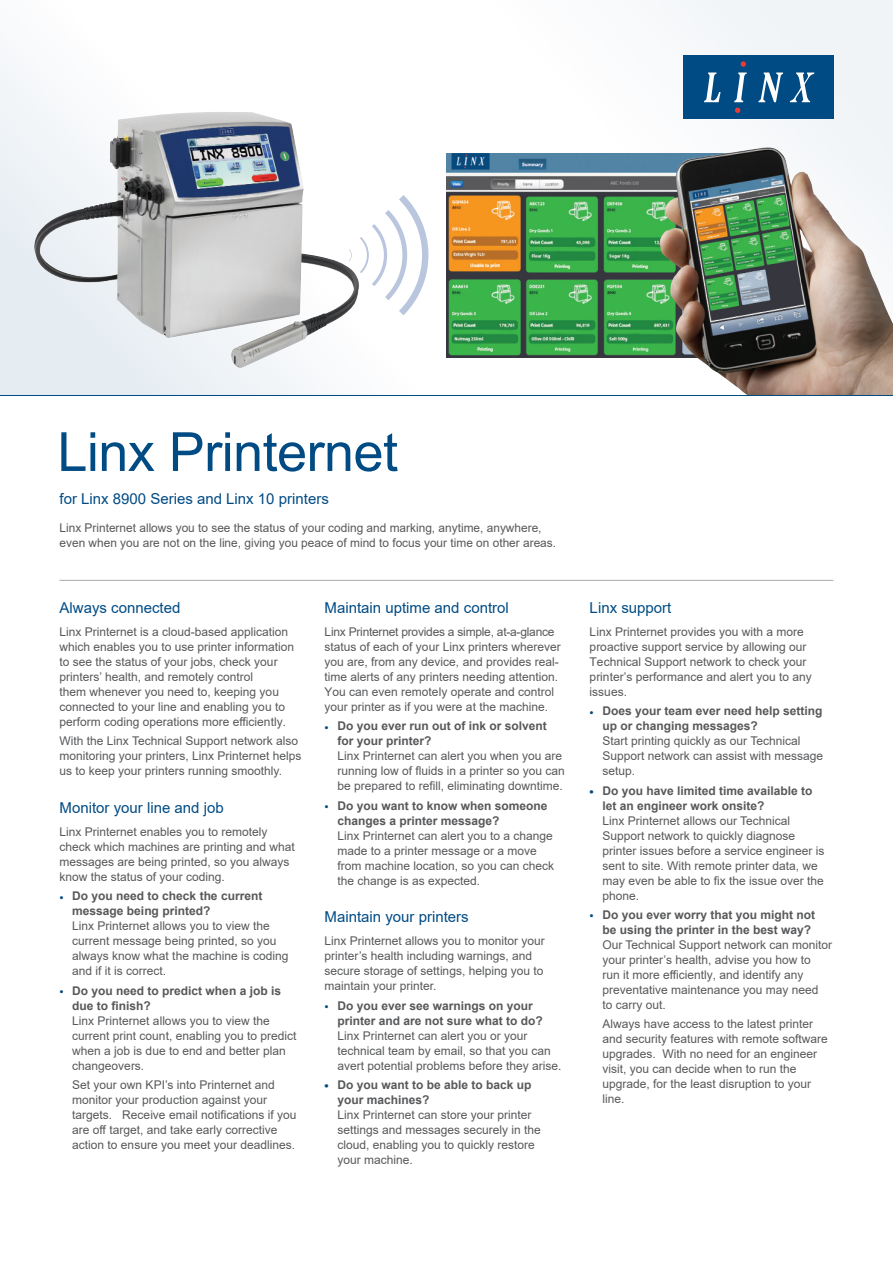
<style>
.page{position:relative;width:893px;height:1263px;background:#fff}
.page>*{position:absolute;margin:0;border:0;box-sizing:border-box;transform-origin:0 0}
.Heading{font:54px "Arial";letter-spacing:-.01em;color:#004b84}
.Subheader{font:15px "Arial";color:#004b84}
.Heading-2{font:12px/15px "Arial";color:#57585a}
.t1{font:700 12px/15px "Arial";color:#57585a}
.s1{font-weight:400;color:#004b84}
.s2{color:#004b84}
</style>
<div class="page">
<svg style="left:0;top:0;width:893px;height:395px"></svg>
<img style="left:446px;top:153px;width:213px;height:204px">
<img style="left:659px;top:147px;width:234px;height:248px">
<hr style="left:60px;top:580px;width:773px;height:1px;background:#a8a9ad">
<div style="left:683px;top:55px;width:150px;height:64px;background:#004b84"></div>
<svg style="left:704px;top:73px;width:17px;height:29px"></svg>
<svg style="left:734px;top:73px;width:13px;height:29px"></svg>
<svg style="left:758px;top:73px;width:25px;height:29px"></svg>
<svg style="left:790px;top:73px;width:24px;height:29px"></svg>
<svg style="left:741px;top:61px;width:5px;height:6px"></svg>
<svg style="left:735px;top:108px;width:5px;height:5px"></svg>
<hr style="left:0;top:395px;width:893px;height:1px;background:#004b84">
<img style="left:34px;top:112px;width:320px;height:226px">
<svg style="left:360px;top:195px;width:68px;height:120px"></svg>
<svg style="left:349px;top:249px;width:3px;height:12px"></svg>
<p class="Heading" style="left:57px;top:415px;width:342px">Linx Printernet</p>
<p class="Subheader" style="left:60px;top:488px;width:271px">for Linx 8900 Series and Linx 10 printers</p>
<p class="Heading-2" style="left:60px;top:520px;width:498px">Linx Printernet allows you to see the status of your coding and marking, anytime, anywhere, even when you are not on the line, giving you peace of mind to focus your time on other areas.</p>
<p class="Subheader" style="left:60px;top:597px;width:122px">Always connected</p>
<p class="Heading-2" style="left:60px;top:624px;width:236px">Linx Printernet is a cloud-based application which enables you to use printer information to see the status of your jobs, check your printers’ health, and remotely control<br>them whenever you need to, keeping you connected to your line and enabling you to perform coding operations more efficiently.</p>
<p class="Heading-2" style="left:60px;top:733px;width:244px">With the Linx Technical Support network also monitoring your printers, Linx Printernet helps us to keep your printers running smoothly.</p>
<p class="Subheader" style="left:60px;top:797px;width:166px">Monitor your line and job</p>
<p class="Heading-2" style="left:60px;top:824px;width:237px">Linx Printernet enables you to remotely check which machines are printing and what messages are being printed, so you always know the status of your coding.</p>
<p class="t1" style="left:72px;top:889px;width:192px;text-indent:-13px"><span class="s1">•</span> Do you need to check the current message being printed?</p>
<p class="Heading-2" style="left:72px;top:918px;width:218px">Linx Printernet allows you to view the current message being printed, so you always know what the machine is coding and if it is correct.</p>
<p class="t1" style="left:72px;top:983px;width:210px;text-indent:-13px"><span class="s1">•</span> Do you need to predict when a job is due to finish?</p>
<p class="Heading-2" style="left:72px;top:1013px;width:226px">Linx Printernet allows you to view the current print count, enabling you to predict when a job is due to end and better plan changeovers.</p>
<p class="Heading-2" style="left:72px;top:1077px;width:226px">Set your own KPI’s into Printernet and monitor your production against your targets. Receive email notifications if you are off target, and take early corrective action to ensure you meet your deadlines.</p>
<p class="Subheader" style="left:325px;top:597px;width:186px">Maintain uptime and control</p>
<p class="Heading-2" style="left:325px;top:624px;width:238px">Linx Printernet provides a simple, at-a-glance status of each of your Linx printers wherever you are, from any device, and provides real&shy;time alerts of any printers needing attention.<br>You can even remotely operate and control your printer as if you were at the machine.</p>
<p class="t1" style="left:337px;top:719px;width:211px;text-indent:-13px"><span class="s1">•</span> Do you ever run out of ink or solvent for your printer?</p>
<p class="Heading-2" style="left:337px;top:748px;width:229px">Linx Printernet can alert you when you are running low of fluids in a printer so you can be prepared to refill, eliminating downtime.</p>
<p class="t1" style="left:337px;top:798px;width:212px;text-indent:-13px"><span class="s1">•</span> Do you want to know when someone changes a printer message?</p>
<p class="Heading-2" style="left:337px;top:828px;width:218px">Linx Printernet can alert you to a change made to a printer message or a move from machine location, so you can check the change is as expected.</p>
<p class="Subheader" style="left:325px;top:906px;width:146px">Maintain your printers</p>
<p class="Heading-2" style="left:325px;top:933px;width:222px">Linx Printernet allows you to monitor your printer’s health including warnings, and secure storage of settings, helping you to maintain your printer.</p>
<p class="t1" style="left:337px;top:998px;width:207px;text-indent:-13px"><span class="s1">•</span> Do you ever see warnings on your printer and are not sure what to do?</p>
<p class="Heading-2" style="left:337px;top:1028px;width:226px">Linx Printernet can alert you or your technical team by email, so that you can avert potential problems before they arise.</p>
<p class="t1" style="left:337px;top:1077px;width:196px;text-indent:-13px"><span class="s2">•</span> Do you want to be able to back up your machines?</p>
<p class="Heading-2" style="left:337px;top:1107px;width:205px">Linx Printernet can store your printer settings and messages securely in the cloud, enabling you to quickly restore your machine.</p>
<p class="Subheader" style="left:590px;top:597px;width:83px">Linx support</p>
<p class="Heading-2" style="left:590px;top:624px;width:224px">Linx Printernet provides you with a more proactive support service by allowing our Technical Support network to check your printer’s performance and alert you to any issues.</p>
<p class="t1" style="left:602px;top:704px;width:222px;text-indent:-13px"><span class="s1">•</span> Does your team ever need help setting up or changing messages?</p>
<p class="Heading-2" style="left:602px;top:733px;width:222px">Start printing quickly as our Technical<br>Support network can assist with message setup.</p>
<p class="t1" style="left:602px;top:783px;width:212px;text-indent:-13px"><span class="s2">•</span> Do you have limited time available to let an engineer work onsite?</p>
<p class="Heading-2" style="left:602px;top:813px;width:224px">Linx Printernet allows our Technical Support network to quickly diagnose printer issues before a service engineer is sent to site. With remote printer data, we may even be able to fix the issue over the phone.</p>
<p class="t1" style="left:602px;top:907px;width:214px;text-indent:-13px"><span class="s1">•</span> Do you ever worry that you might not be using the printer in the best way?</p>
<p class="Heading-2" style="left:602px;top:937px;width:231px">Our Technical Support network can monitor your printer’s health, advise you how to<br>run it more efficiently, and identify any preventative maintenance you may need<br>to carry out.</p>
<p class="Heading-2" style="left:602px;top:1016px;width:227px">Always have access to the latest printer and security features with remote software upgrades. With no need for an engineer visit, you can decide when to run the upgrade, for the least disruption to your line.</p>
</div>
